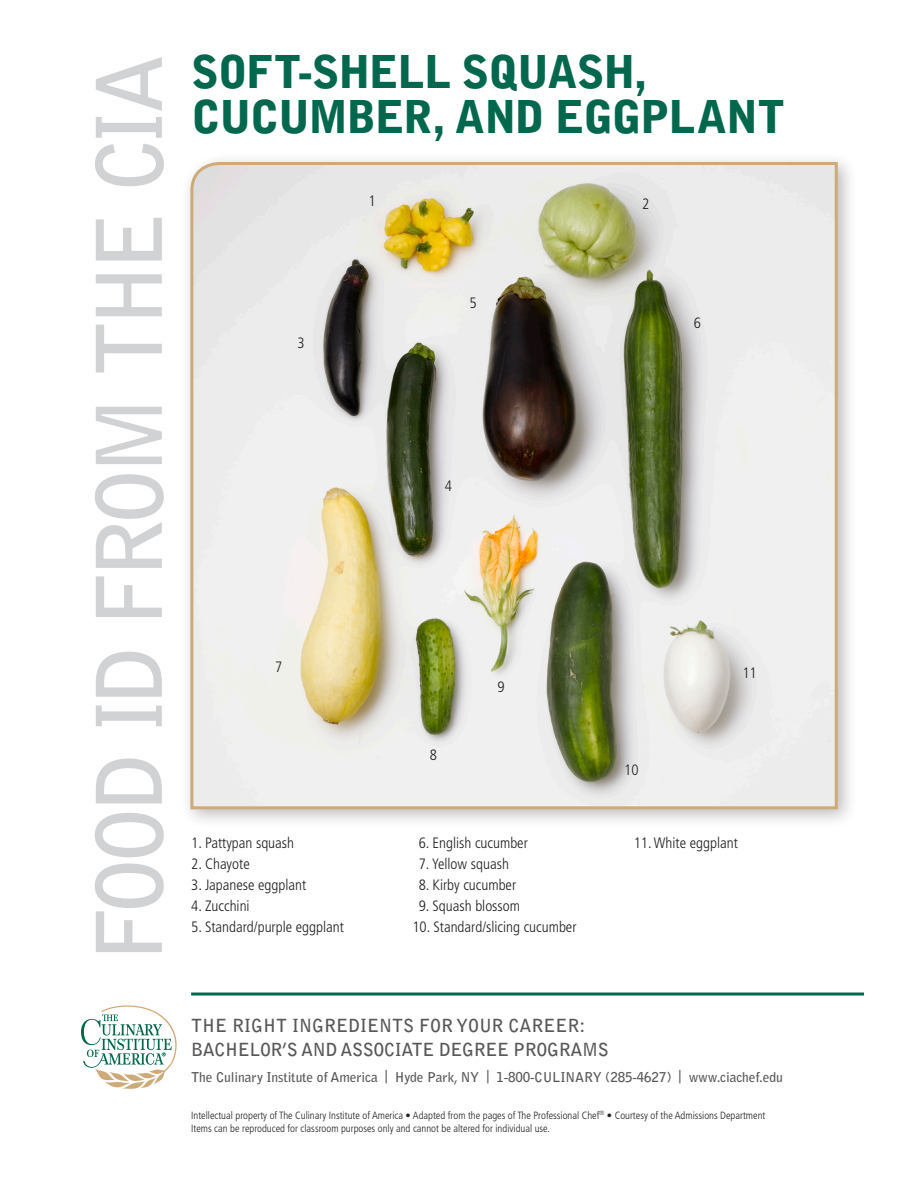
<style>
.page{position:relative;width:918px;height:1188px;background:#fff}
.page>*{position:absolute;margin:0;border:0;box-sizing:border-box;transform-origin:0 0}
.t1{font:700 90px "Bell Gothic Std";letter-spacing:-.075em;color:#d1d2d4}
.Headline{font:900 45px/45px "Bell Gothic Std";letter-spacing:-.03em;color:#01674d}
.t2{font:700 18px/24px "Bell Gothic Std";letter-spacing:-.02em;color:#57585a}
.List_of_items{font:300 condensed 15px "Frutiger";color:#231f20}
.Numbers_on_picture{font:300 condensed 15px "Frutiger";color:#231f20}
.t3{font:700 13.5px "Bell Gothic Std";letter-spacing:-.01em;color:#57585a}
.t4{font:300 condensed 10.5px/13.5px "Frutiger";color:#231f20}
</style>
<div class="page">
<hr style="left:191px;top:993px;width:673px;height:3px;background:#01674d">
<svg style="left:81px;top:1005px;width:96px;height:84px"></svg>
<div style="left:180px;top:152px;width:678px;height:677px;background:#231f20;opacity:.3"></div>
<img style="left:189px;top:160px;width:650px;height:651px">
<h1 class="t1" style="left:75px;top:962px;width:909px;rotate:-90deg">FOOD ID FROM THE CIA</h1>
<p class="Headline" style="left:191px;top:50px;width:595px">SOFT-SHELL SQUASH,<br>CUCUMBER, AND EGGPLANT</p>
<p class="Numbers_on_picture" style="left:368px;top:193px;width:9px">1</p>
<p class="Numbers_on_picture" style="left:642px;top:195px;width:9px">2</p>
<p class="Numbers_on_picture" style="left:297px;top:335px;width:9px">3</p>
<p class="Numbers_on_picture" style="left:275px;top:658px;width:9px">7</p>
<p class="List_of_items" style="left:191px;top:834px;width:104px">1. Pattypan squash</p>
<p class="List_of_items" style="left:191px;top:855px;width:60px">2. Chayote</p>
<p class="List_of_items" style="left:191px;top:876px;width:117px">3. Japanese eggplant</p>
<p class="List_of_items" style="left:191px;top:897px;width:60px">4. Zucchini</p>
<p class="List_of_items" style="left:191px;top:918px;width:154px">5. Standard/purple eggplant</p>
<p class="Numbers_on_picture" style="left:470px;top:294px;width:9px">5</p>
<p class="Numbers_on_picture" style="left:445px;top:478px;width:9px">4</p>
<p class="Numbers_on_picture" style="left:694px;top:314px;width:9px">6</p>
<p class="Numbers_on_picture" style="left:430px;top:747px;width:9px">8</p>
<p class="Numbers_on_picture" style="left:498px;top:679px;width:9px">9</p>
<p class="List_of_items" style="left:419px;top:834px;width:111px">6. English cucumber</p>
<p class="List_of_items" style="left:419px;top:855px;width:92px">7. Yellow squash</p>
<p class="List_of_items" style="left:419px;top:876px;width:99px">8. Kirby cucumber</p>
<p class="List_of_items" style="left:419px;top:897px;width:103px">9. Squash blossom</p>
<p class="List_of_items" style="left:412px;top:918px;width:166px">10. Standard/slicing cucumber</p>
<p class="Numbers_on_picture" style="left:624px;top:761px;width:16px">10</p>
<p class="Numbers_on_picture" style="left:742px;top:665px;width:16px">11</p>
<p class="List_of_items" style="left:634px;top:834px;width:106px">11. White eggplant</p>
<h3 class="t2" style="left:191px;top:1013px;width:419px">THE RIGHT INGREDIENTS FOR YOUR CAREER:<br>BACHELOR’S AND ASSOCIATE DEGREE PROGRAMS</h3>
<p class="t3" style="left:191px;top:1069px;width:593px">The Culinary Institute of America | Hyde Park, NY | 1-800-CULINARY (285-4627) | www.ciachef.edu</p>
<p class="t4" style="left:191px;top:1109px;width:576px">Intellectual property of The Culinary Institute of America • Adapted from the pages of The Professional Chef<sup>®</sup> • Courtesy of the Admissions Department<br>Items can be reproduced for classroom purposes only and cannot be altered for individual use.</p>
</div>
